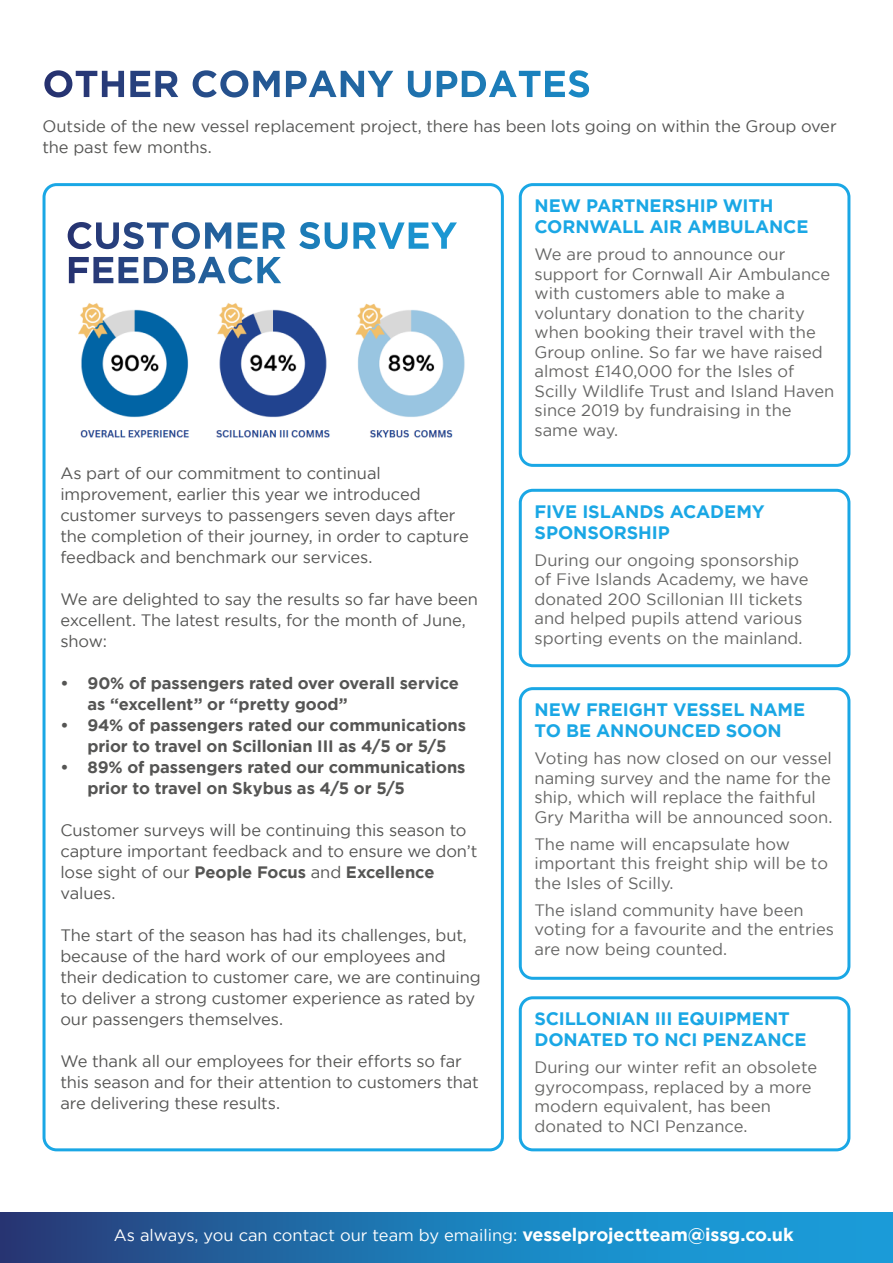
<style>
.page{position:relative;width:893px;height:1263px;background:#fff}
.page>*{position:absolute;margin:0;border:0;box-sizing:border-box;transform-origin:0 0}
.t1{font:700 18px/21px "Gotham";letter-spacing:-.005em;color:#009ee3}
.t2{font:16.5px/19.5px "Gotham";letter-spacing:-.005em;color:#555554}
.t3{font:700 16.5px/21px "Gotham";letter-spacing:-.005em;color:#555554}
.t4{font:16.5px "Gotham";color:#fff}
.s1{font-weight:700}
.s2{font-weight:700;font-size:18px}
</style>
<div class="page">
<img style="left:0;top:1213px;width:893px;height:50px">
<div style="left:43px;top:183px;width:461px;height:968px;border:3px solid #009ee3;border-radius:13px"></div>
<img style="left:68px;top:222px;width:24px;height:27px">
<img style="left:96px;top:222px;width:23px;height:27px">
<img style="left:123px;top:222px;width:21px;height:27px">
<img style="left:147px;top:222px;width:22px;height:27px">
<img style="left:172px;top:222px;width:28px;height:27px">
<img style="left:205px;top:222px;width:26px;height:27px">
<img style="left:238px;top:222px;width:20px;height:27px">
<img style="left:263px;top:222px;width:23px;height:27px">
<img style="left:299px;top:222px;width:21px;height:27px">
<img style="left:325px;top:222px;width:23px;height:27px">
<img style="left:353px;top:222px;width:23px;height:27px">
<img style="left:378px;top:222px;width:27px;height:27px">
<img style="left:409px;top:222px;width:20px;height:27px">
<img style="left:431px;top:222px;width:26px;height:27px">
<img style="left:69px;top:257px;width:20px;height:26px">
<img style="left:93px;top:257px;width:20px;height:26px">
<img style="left:118px;top:257px;width:20px;height:26px">
<img style="left:144px;top:257px;width:24px;height:26px">
<img style="left:173px;top:257px;width:22px;height:26px">
<img style="left:198px;top:257px;width:28px;height:26px">
<img style="left:228px;top:256px;width:25px;height:28px">
<img style="left:257px;top:257px;width:24px;height:26px">
<img style="left:78px;top:303px;width:387px;height:135px">
<img style="left:44px;top:70px;width:28px;height:27px">
<img style="left:76px;top:71px;width:21px;height:26px">
<img style="left:102px;top:71px;width:22px;height:26px">
<img style="left:130px;top:71px;width:20px;height:26px">
<img style="left:155px;top:71px;width:23px;height:26px">
<img style="left:193px;top:70px;width:24px;height:27px">
<img style="left:220px;top:70px;width:28px;height:27px">
<img style="left:253px;top:71px;width:27px;height:26px">
<img style="left:286px;top:71px;width:21px;height:26px">
<img style="left:309px;top:71px;width:27px;height:26px">
<img style="left:341px;top:71px;width:23px;height:26px">
<img style="left:367px;top:71px;width:26px;height:26px">
<img style="left:408px;top:71px;width:23px;height:26px">
<img style="left:437px;top:71px;width:20px;height:26px">
<img style="left:462px;top:71px;width:24px;height:26px">
<img style="left:489px;top:71px;width:28px;height:26px">
<img style="left:519px;top:71px;width:21px;height:26px">
<img style="left:545px;top:71px;width:20px;height:26px">
<img style="left:568px;top:70px;width:21px;height:27px">
<div style="left:519px;top:183px;width:331px;height:284px;border:3px solid #009ee3;border-radius:13px"></div>
<div style="left:519px;top:489px;width:331px;height:178px;border:3px solid #009ee3;border-radius:13px"></div>
<div style="left:519px;top:687px;width:331px;height:293px;border:3px solid #009ee3;border-radius:13px"></div>
<div style="left:519px;top:996px;width:331px;height:155px;border:3px solid #009ee3;border-radius:13px"></div>
<p class="t2" style="left:43px;top:116px;width:796px;line-height:21px">Outside of the new vessel replacement project, there has been lots going on within the Group over the past few months.</p>
<p class="t2" style="left:60px;top:462px;width:410px;line-height:21px">As part of our commitment to continual improvement, earlier this year we introduced customer surveys to passengers seven days after the completion of their journey, in order to capture feedback and benchmark our services.</p>
<p class="t2" style="left:60px;top:588px;width:419px;line-height:21px">We are delighted to say the results so far have been excellent. The latest results, for the month of June, show:</p>
<p class="t3" style="left:87px;top:673px;width:373px;text-indent:-27px">• 90% of passengers rated over overall service as “excellent” or “pretty good”</p>
<p class="t3" style="left:60px;top:715px;width:407px;text-align:center">• 94% of passengers rated our communications prior to travel on Scillonian III as 4/5 or 5/5</p>
<p class="t3" style="left:87px;top:757px;width:380px;text-indent:-27px">• 89% of passengers rated our communications prior to travel on Skybus as 4/5 or 5/5</p>
<p class="t2" style="left:60px;top:819px;width:419px;line-height:21px">Customer surveys will be continuing this season to capture important feedback and to ensure we don’t lose sight of our <span class="s1">People Focus</span> and <span class="s1">Excellence </span>values.</p>
<p class="t2" style="left:60px;top:924px;width:422px;line-height:21px">The start of the season has had its challenges, but, because of the hard work of our employees and their dedication to customer care, we are continuing to deliver a strong customer experience as rated by our passengers themselves.</p>
<p class="t2" style="left:60px;top:1050px;width:420px;line-height:21px">We thank all our employees for their efforts so far this season and for their attention to customers that are delivering these results.</p>
<p class="t1" style="left:534px;top:195px;width:275px">NEW PARTNERSHIP WITH<br>CORNWALL AIR AMBULANCE</p>
<p class="t2" style="left:534px;top:246px;width:301px">We are proud to announce our support for Cornwall Air Ambulance with customers able to make a voluntary donation to the charity when booking their travel with the<br>Group online. So far we have raised almost £140,000 for the Isles of<br>Scilly Wildlife Trust and Island Haven since 2019 by fundraising in the same way.</p>
<p class="t1" style="left:534px;top:501px;width:232px">FIVE ISLANDS ACADEMY<br>SPONSORSHIP</p>
<p class="t2" style="left:534px;top:551px;width:275px">During our ongoing sponsorship of Five Islands Academy, we have donated 200 Scillonian III tickets and helped pupils attend various sporting events on the mainland.</p>
<p class="t1" style="left:534px;top:699px;width:272px">NEW FREIGHT VESSEL NAME<br>TO BE ANNOUNCED SOON</p>
<p class="t2" style="left:534px;top:750px;width:299px">Voting has now closed on our vessel naming survey and the name for the ship, which will replace the faithful Gry Maritha will be announced soon.</p>
<p class="t2" style="left:534px;top:835px;width:295px">The name will encapsulate how important this freight ship will be to the Isles of Scilly.</p>
<p class="t2" style="left:534px;top:901px;width:301px">The island community have been voting for a favourite and the entries are now being counted.</p>
<p class="t1" style="left:534px;top:1008px;width:274px">SCILLONIAN III EQUIPMENT<br>DONATED TO NCI PENZANCE</p>
<p class="t2" style="left:534px;top:1057px;width:284px">During our winter refit an obsolete gyrocompass, replaced by a more modern equivalent, has been donated to NCI Penzance.</p>
<p class="t4" style="left:114px;top:1229px;width:681px">As always, you can contact our team by emailing: <span class="s2">vesselprojectteam@issg.co.uk</span></p>
</div>
